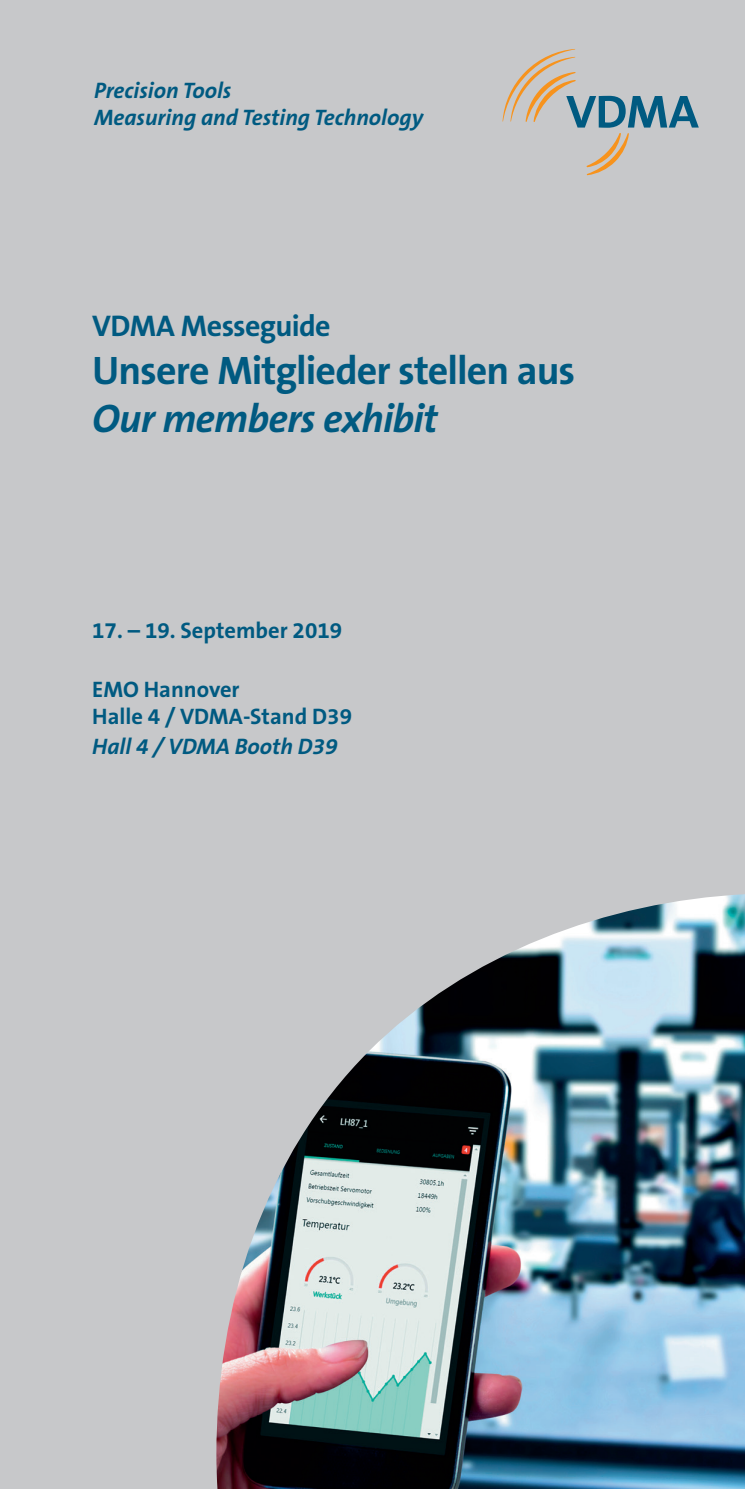
<style>
.page{position:relative;width:745px;height:1489px;background:#fff}
.page>*{position:absolute;margin:0;border:0;box-sizing:border-box;transform-origin:0 0}
.t1{font:700 40px "The Sans B7";letter-spacing:-.02em;color:#005a81}
.t2{font:italic 700 40px "The Sans B7";letter-spacing:-.02em;color:#005a81}
.t3{font:700 30px "The Sans B7";letter-spacing:-.02em;color:#005a81}
.t4{font:italic 700 22.5px/27px "The Sans B7";color:#005a81}
.t5{font:700 22.5px/27px "The Sans B7";color:#005a81}
</style>
<div class="page">
<div style="left:0;top:0;width:744px;height:1488px;background:#c7c8ca"></div>
<svg style="left:502px;top:49px;width:196px;height:126px"></svg>
<img style="left:216px;top:894px;width:528px;height:594px">
<p class="t4" style="left:94px;top:78px;width:330px">Precision Tools<br>Measuring and Testing Technology</p>
<h2 class="t3" style="left:92px;top:310px;width:240px">VDMA Messeguide</h2>
<h1 class="t1" style="left:92px;top:349px;width:484px">Unsere Mitglieder stellen aus</h1>
<h1 class="t2" style="left:92px;top:397px;width:347px">Our members exhibit</h1>
<p class="t5" style="left:92px;top:617px;width:251px">17. – 19. September 2019</p>
<p class="t5" style="left:92px;top:676px;width:261px">EMO Hannover<br>Halle 4 / VDMA-Stand D39</p>
<p class="t4" style="left:92px;top:733px;width:246px">Hall 4 / VDMA Booth D39</p>
</div>
